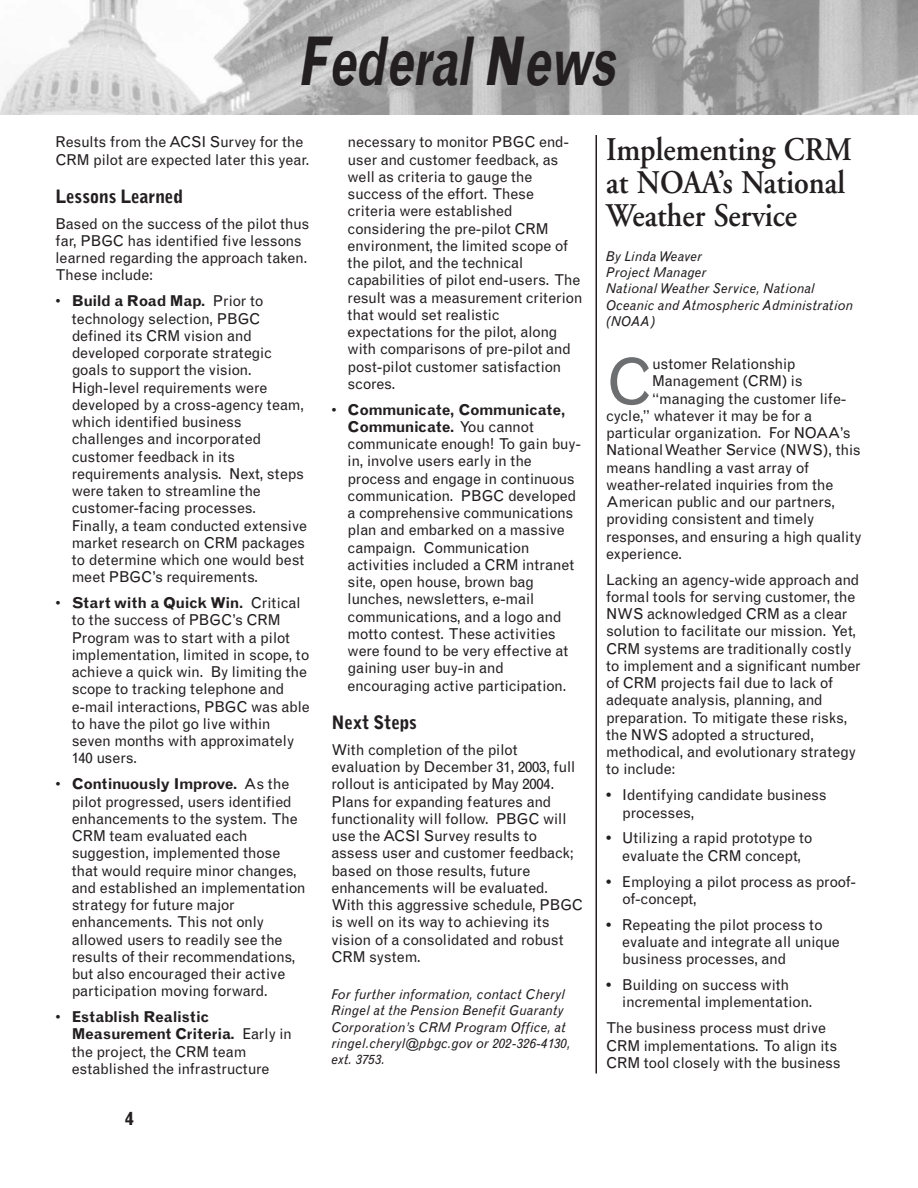
<style>
.page{position:relative;width:918px;height:1188px;background:#fff}
.page>*{position:absolute;margin:0;border:0;box-sizing:border-box;transform-origin:0 0}
.t1{font:italic 700 67.2px "Grotesque";letter-spacing:-.025em;color:#231f20;scale:.71 1}
.t2{font:62.85px "Grotesque";color:#6c6e70}
.t3{font:600 33px/33px "Adobe Garamond";color:#231f20;scale:.91 1}
.t4{font:900 18px "Grotesque";color:#231f20}
.t5{font:700 18px "Grotesque";color:#231f20}
.t6{font:15px/17.2px "Grotesque";letter-spacing:-.015em;color:#231f20}
.t7{font:italic 13.5px/16.2px "Grotesque";color:#231f20}
.s1{font-weight:700}
</style>
<div class="page">
<img style="left:0;top:0;width:918px;height:114px">
<hr style="left:596px;top:135px;width:1px;height:939px;background:#231f20">
<h1 class="t1" style="left:301px;top:37px;width:448px">Federal News</h1>
<p class="t6" style="left:56px;top:135px;width:256px">Results from the ACSI Survey for the<br>CRM pilot are expected later this year.</p>
<p class="t4" style="left:56px;top:189px;width:129px">Lessons Learned</p>
<p class="t6" style="left:55px;top:216px;width:255px">Based on the success of the pilot thus far, PBGC has identified five lessons learned regarding the approach taken.<br>These include:</p>
<p class="t6" style="left:72px;top:294px;width:237px;text-indent:-16px">• <span class="s1">Build a Road Map.</span> Prior to technology selection, PBGC defined its CRM vision and developed corporate strategic goals to support the vision.<br>High-level requirements were developed by a cross-agency team, which identified business challenges and incorporated customer feedback in its requirements analysis. Next, steps were taken to streamline the customer-facing processes.<br>Finally, a team conducted extensive market research on CRM packages to determine which one would best meet PBGC’s requirements.</p>
<p class="t6" style="left:72px;top:596px;width:240px;text-indent:-16px">• <span class="s1">Start with a Quick Win.</span> Critical to the success of PBGC’s CRM<br>Program was to start with a pilot implementation, limited in scope, to achieve a quick win. By limiting the scope to tracking telephone and e-mail interactions, PBGC was able to have the pilot go live within seven months with approximately<br>140 users.</p>
<p class="t6" style="left:72px;top:777px;width:236px;text-indent:-16px">• <span class="s1">Continuously Improve.</span> As the pilot progressed, users identified enhancements to the system. The<br>CRM team evaluated each suggestion, implemented those that would require minor changes, and established an implementation strategy for future major enhancements. This not only allowed users to readily see the results of their recommendations, but also encouraged their active participation moving forward.</p>
<p class="t6" style="left:72px;top:1010px;width:222px;text-indent:-16px">• <span class="s1">Establish Realistic<br>Measurement Criteria.</span> Early in the project, the CRM team established the infrastructure</p>
<p class="t5" style="left:125px;top:1112px;width:10px">4</p>
<p class="t6" style="left:348px;top:135px;width:237px">necessary to monitor PBGC end&shy;user and customer feedback, as well as criteria to gauge the success of the effort. These criteria were established considering the pre-pilot CRM environment, the limited scope of the pilot, and the technical capabilities of pilot end-users. The result was a measurement criterion that would set realistic expectations for the pilot, along with comparisons of pre-pilot and post-pilot customer satisfaction scores.</p>
<p class="t6" style="left:348px;top:402px;width:235px;text-indent:-16px">• <span class="s1">Communicate, Communicate,<br>Communicate.</span> You cannot communicate enough! To gain buy&shy;in, involve users early in the process and engage in continuous communication. PBGC developed a comprehensive communications plan and embarked on a massive campaign. Communication activities included a CRM intranet site, open house, brown bag lunches, newsletters, e-mail communications, and a logo and motto contest. These activities were found to be very effective at gaining user buy-in and encouraging active participation.</p>
<p class="t4" style="left:331px;top:715px;width:87px">Next Steps</p>
<p class="t6" style="left:331px;top:742px;width:253px">With completion of the pilot evaluation by December 31, 2003, full rollout is anticipated by May 2004.<br>Plans for expanding features and functionality will follow. PBGC will use the ACSI Survey results to assess user and customer feedback; based on those results, future enhancements will be evaluated.<br>With this aggressive schedule, PBGC is well on its way to achieving its vision of a consolidated and robust<br>CRM system.</p>
<p class="t7" style="left:331px;top:988px;width:241px">For further information, contact Cheryl Ringel at the Pension Benefit Guaranty Corporation’s CRM Program Office, at ringel.cheryl@pbgc.gov or 202-326-4130, ext. 3753.</p>
<h3 class="t3" style="left:606px;top:136px;width:272px">Implementing CRM at NOAA’s National<br>Weather Service</h3>
<p class="t7" style="left:606px;top:249px;width:249px">By Linda Weaver<br>Project Manager<br>National Weather Service, National<br>Oceanic and Atmospheric Administration (NOAA)</p>
<h2 class="t2" style="left:606px;top:358px;width:49px">C</h2>
<p class="t6" style="left:652px;top:356px;width:145px">ustomer Relationship</p>
<p class="t6" style="left:652px;top:374px;width:152px">Management (CRM) is</p>
<p class="t6" style="left:652px;top:391px;width:196px">“managing the customer life-</p>
<p class="t6" style="left:606px;top:408px;width:207px">cycle,” whatever it may be for a</p>
<p class="t6" style="left:606px;top:425px;width:246px">particular organization. For NOAA’s</p>
<p class="t6" style="left:606px;top:443px;width:256px">National Weather Service (NWS), this</p>
<p class="t6" style="left:606px;top:460px;width:204px">means handling a vast array of</p>
<p class="t6" style="left:606px;top:477px;width:229px">weather-related inquiries from the</p>
<p class="t6" style="left:606px;top:494px;width:231px">American public and our partners,</p>
<p class="t6" style="left:606px;top:512px;width:210px">providing consistent and timely</p>
<p class="t6" style="left:606px;top:529px;width:257px">responses, and ensuring a high quality</p>
<p class="t6" style="left:606px;top:546px;width:78px">experience.</p>
<p class="t6" style="left:606px;top:572px;width:256px">Lacking an agency-wide approach and formal tools for serving customer, the NWS acknowledged CRM as a clear solution to facilitate our mission. Yet, CRM systems are traditionally costly to implement and a significant number of CRM projects fail due to lack of adequate analysis, planning, and preparation. To mitigate these risks, the NWS adopted a structured, methodical, and evolutionary strategy to include:</p>
<p class="t6" style="left:622px;top:788px;width:206px;text-indent:-16px"><span class="s1">•</span> Identifying candidate business processes,</p>
<p class="t6" style="left:606px;top:831px;width:208px;text-align:center"><span class="s1">•</span> Utilizing a rapid prototype to evaluate the CRM concept,</p>
<p class="t6" style="left:622px;top:874px;width:235px;text-indent:-16px"><span class="s1">•</span> Employing a pilot process as proof&shy;of-concept,</p>
<p class="t6" style="left:622px;top:917px;width:219px;text-indent:-16px"><span class="s1">•</span> Repeating the pilot process to evaluate and integrate all unique business processes, and</p>
<p class="t6" style="left:622px;top:978px;width:192px;text-indent:-16px"><span class="s1">•</span> Building on success with incremental implementation.</p>
<p class="t6" style="left:606px;top:1021px;width:236px">The business process must drive<br>CRM implementations. To align its<br>CRM tool closely with the business</p>
</div>
